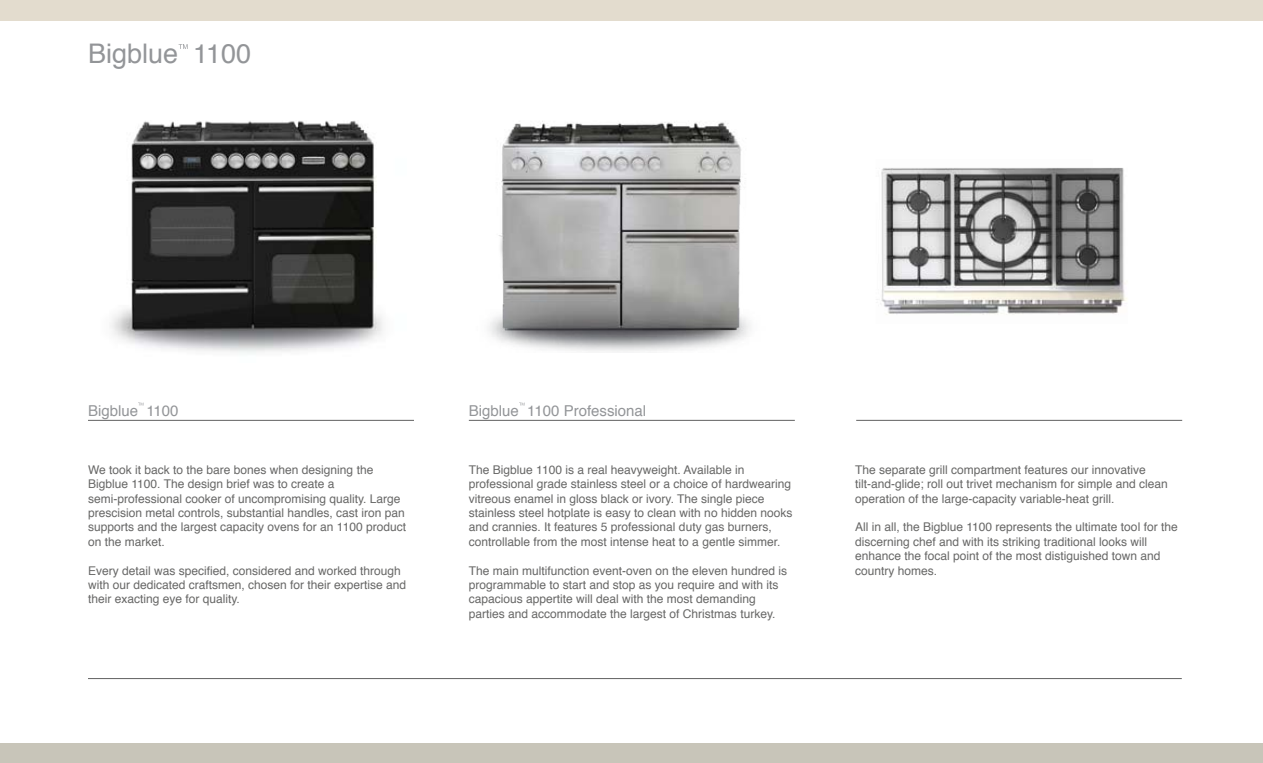
<style>
.page{position:relative;width:1263px;height:763px;background:#fff}
.page>*{position:absolute;margin:0;border:0;box-sizing:border-box;transform-origin:0 0}
.t1{font:27px "Helvetica";color:#939598}
.t2{font:15px "Helvetica";color:#939598}
.t3{font:12px/14.4px "Helvetica";color:#676766}
</style>
<div class="page">
<img style="left:488px;top:121px;width:262px;height:231px">
<img style="left:110px;top:121px;width:273px;height:233px">
<svg style="left:179px;top:44px;width:9px;height:5px"></svg>
<div style="left:0;top:743px;width:1263px;height:20px;background:#c8c5b9"></div>
<div style="left:0;top:0;width:1263px;height:21px;background:#e3dcce"></div>
<hr style="left:88px;top:420px;width:326px;height:1px;background:#616161">
<svg style="left:138px;top:402px;width:5px;height:3px"></svg>
<svg style="left:519px;top:402px;width:5px;height:3px"></svg>
<hr style="left:469px;top:420px;width:326px;height:1px;background:#616161">
<hr style="left:856px;top:420px;width:326px;height:1px;background:#616161">
<hr style="left:88px;top:678px;width:1094px;height:1px;background:#616161">
<img style="left:877px;top:167px;width:250px;height:148px">
<h1 class="t1" style="left:88px;top:33px;width:165px">Bigblue 1100</h1>
<p class="t2" style="left:88px;top:399px;width:92px">Bigblue 1100</p>
<p class="t2" style="left:469px;top:399px;width:179px">Bigblue 1100 Professional</p>
<p class="t3" style="left:88px;top:463px;width:319px">We took it back to the bare bones when designing the Bigblue 1100. The design brief was to create a semi-professional cooker of uncompromising quality. Large prescision metal controls, substantial handles, cast iron pan supports and the largest capacity ovens for an 1100 product on the market.</p>
<p class="t3" style="left:88px;top:563px;width:320px">Every detail was specified, considered and worked through with our dedicated craftsmen, chosen for their expertise and their exacting eye for quality.</p>
<p class="t3" style="left:469px;top:463px;width:325px">The Bigblue 1100 is a real heavyweight. Available in professional grade stainless steel or a choice of hardwearing vitreous enamel in gloss black or ivory. The single piece stainless steel hotplate is easy to clean with no hidden nooks and crannies. It features 5 professional duty gas burners, controllable from the most intense heat to a gentle simmer.</p>
<p class="t3" style="left:469px;top:563px;width:320px">The main multifunction event-oven on the eleven hundred is programmable to start and stop as you require and with its capacious appertite will deal with the most demanding parties and accommodate the largest of Christmas turkey.</p>
<p class="t3" style="left:855px;top:463px;width:314px">The separate grill compartment features our innovative tilt-and-glide; roll out trivet mechanism for simple and clean operation of the large-capacity variable-heat grill.</p>
<p class="t3" style="left:855px;top:520px;width:324px">All in all, the Bigblue 1100 represents the ultimate tool for the discerning chef and with its striking traditional looks will enhance the focal point of the most distiguished town and country homes.</p>
</div>
